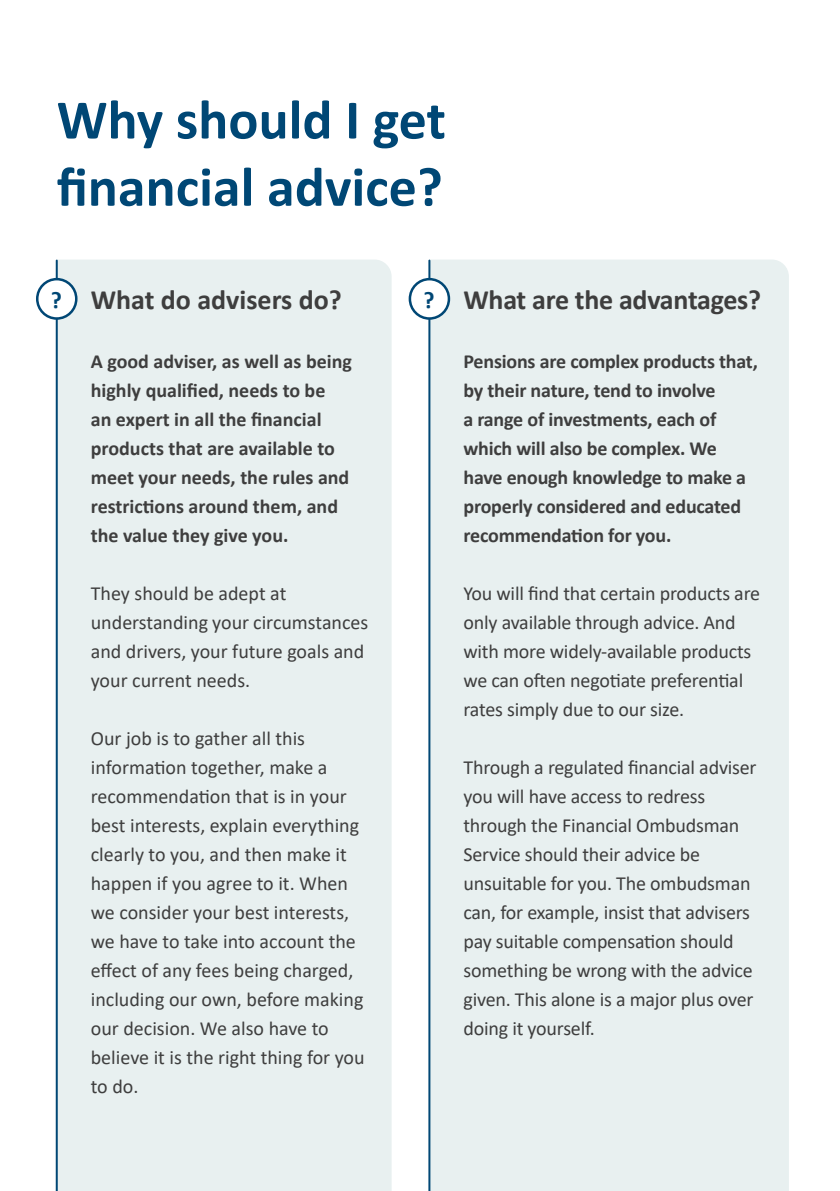
<style>
.page{position:relative;width:840px;height:1191px;background:#fff}
.page>*{position:absolute;margin:0;border:0;box-sizing:border-box;transform-origin:0 0}
.t1{font:700 56px/67.2px "Calibri";color:#004775}
.t2{font:700 28px "Calibri";letter-spacing:-.01em;color:#3e3e3e}
.t3{font:700 24px "Calibri";color:#004775}
.t4{font:20px/29px "Calibri";letter-spacing:-.01em;color:#3e3e3e}
.t5{font:700 20px/29px "Calibri";letter-spacing:-.01em;color:#3e3e3e}
</style>
<div class="page">
<div style="left:57px;top:259px;width:334px;height:932px;background:#e8f0f0"></div>
<div style="left:429px;top:259px;width:359px;height:932px;background:#e8f0f0"></div>
<hr style="left:428px;top:260px;width:2px;height:931px;background:#004775">
<div style="left:409px;top:279px;width:39px;height:39px;background:#fff;border-radius:50%"></div>
<div style="left:408px;top:278px;width:42px;height:42px;border:3px solid #004775;border-radius:50%"></div>
<hr style="left:56px;top:260px;width:2px;height:931px;background:#004775">
<div style="left:37px;top:279px;width:39px;height:39px;background:#fff;border-radius:50%"></div>
<div style="left:36px;top:278px;width:41px;height:42px;border:3px solid #004775;border-radius:50%"></div>
<h1 class="t1" style="left:57px;top:85px;width:390px">Why should I get financial advice?</h1>
<h2 class="t2" style="left:91px;top:280px;width:252px">What do advisers do?</h2>
<p class="t3" style="left:51px;top:283px;width:13px">?</p>
<p class="t3" style="left:423px;top:283px;width:13px">?</p>
<p class="t5" style="left:91px;top:346px;width:262px">A good adviser, as well as being highly qualified, needs to be<br>an expert in all the financial products that are available to meet your needs, the rules and restrictions around them, and the value they give you.</p>
<p class="t4" style="left:91px;top:578px;width:279px">They should be adept at understanding your circumstances and drivers, your future goals and your current needs.</p>
<p class="t4" style="left:91px;top:723px;width:275px">Our job is to gather all this information together, make a recommendation that is in your best interests, explain everything clearly to you, and then make it happen if you agree to it. When we consider your best interests, we have to take into account the effect of any fees being charged, including our own, before making our decision. We also have to believe it is the right thing for you to do.</p>
<h2 class="t2" style="left:463px;top:280px;width:299px">What are the advantages?</h2>
<p class="t5" style="left:463px;top:346px;width:296px">Pensions are complex products that, by their nature, tend to involve<br>a range of investments, each of which will also be complex. We have enough knowledge to make a properly considered and educated recommendation for you.</p>
<p class="t4" style="left:463px;top:578px;width:298px">You will find that certain products are only available through advice. And with more widely-available products we can often negotiate preferential rates simply due to our size.</p>
<p class="t4" style="left:463px;top:752px;width:294px">Through a regulated financial adviser you will have access to redress through the Financial Ombudsman Service should their advice be unsuitable for you. The ombudsman can, for example, insist that advisers pay suitable compensation should something be wrong with the advice given. This alone is a major plus over doing it yourself.</p>
</div>
